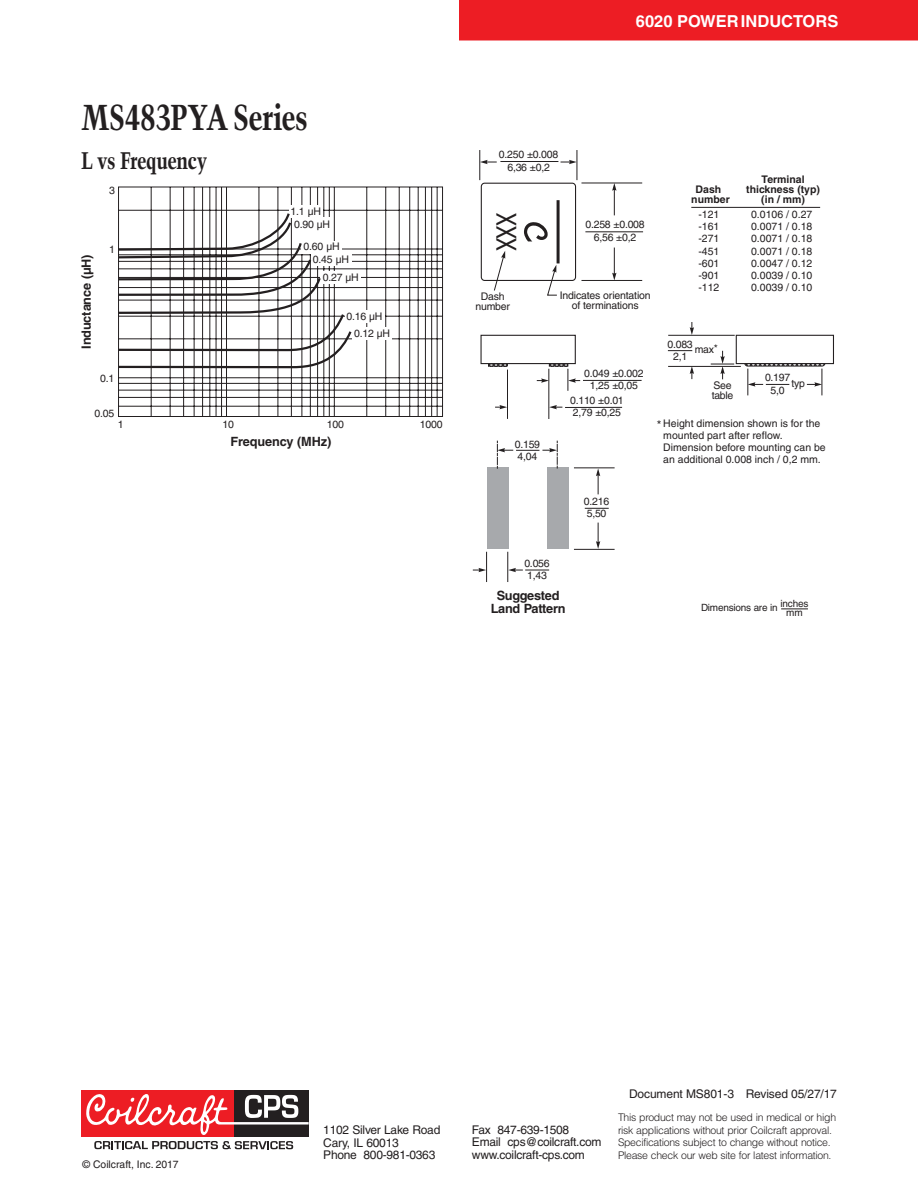
<style>
.page{position:relative;width:918px;height:1188px;background:#fff}
.page>*{position:absolute;margin:0;border:0;box-sizing:border-box;transform-origin:0 0}
.t1{font:700 condensed 36px "Trump Mediaeval";letter-spacing:-.02em;color:#231f20}
.t2{font:27px "Tahoma";color:#231f20;scale:.8 1}
.t3{font:700 condensed 24px "Trump Mediaeval";letter-spacing:-.025em;color:#231f20}
.t4{font:700 16.5px "Helvetica";color:#fff}
.t5{font:700 12.75px/12.9px "Helvetica";letter-spacing:-.01em;color:#231f20;text-align:center}
.t6{font:12px/12.5px "Helvetica";letter-spacing:-.02em;color:#231f20}
.t7{font:10.5px/12.1px "Helvetica";color:#231f20}
.t8{font:300 10.5px/12.5px "Helvetica";letter-spacing:-.03em;color:#231f20}
.t9{font:700 10.5px "Helvetica";color:#231f20}
.t10{font:10.5px/12.1px "Helvetica";letter-spacing:-.02em;color:#231f20;text-align:center}
.t11{font:9.9px/9.4px "Helvetica";letter-spacing:-.02em;color:#231f20;text-align:center}
.s1{font-size:12px}
</style>
<div class="page">
<div style="left:459px;top:0;width:459px;height:40px;background:#ed1d24"></div>
<div style="left:234px;top:1090px;width:75px;height:47px;background:#231f20"></div>
<div style="left:81px;top:1090px;width:153px;height:47px;background:#ed1d24"></div>
<svg style="left:86px;top:1094px;width:223px;height:41px"></svg>
<svg style="left:94px;top:1141px;width:199px;height:8px"></svg>
<svg style="left:118px;top:186px;width:325px;height:231px"></svg>
<div style="left:289px;top:205px;width:34px;height:13px;background:#fff"></div>
<div style="left:320px;top:271px;width:41px;height:13px;background:#fff"></div>
<div style="left:345px;top:310px;width:39px;height:13px;background:#fff"></div>
<div style="left:353px;top:327px;width:39px;height:13px;background:#fff"></div>
<svg style="left:118px;top:211px;width:235px;height:159px"></svg>
<hr style="left:585px;top:231px;width:58px;height:1px;background:#231f20">
<hr style="left:500px;top:161px;width:58px;height:1px;background:#231f20">
<div style="left:481px;top:183px;width:95px;height:98px;border:1px solid #231f20;border-radius:3px"></div>
<svg style="left:524px;top:222px;width:24px;height:19px"></svg>
<hr style="left:557px;top:200px;width:3px;height:63px;background:#231f20">
<svg style="left:493px;top:251px;width:12px;height:40px"></svg>
<hr style="left:581px;top:183px;width:61px;height:1px;background:#231f20">
<svg style="left:612px;top:248px;width:5px;height:32px"></svg>
<svg style="left:612px;top:183px;width:5px;height:32px"></svg>
<svg style="left:480px;top:160px;width:17px;height:4px"></svg>
<svg style="left:561px;top:160px;width:16px;height:4px"></svg>
<hr style="left:581px;top:280px;width:61px;height:1px;background:#231f20">
<hr style="left:479px;top:150px;width:1px;height:30px;background:#231f20">
<hr style="left:577px;top:150px;width:1px;height:30px;background:#231f20">
<svg style="left:690px;top:367px;width:4px;height:12px"></svg>
<svg style="left:690px;top:322px;width:4px;height:13px"></svg>
<hr style="left:668px;top:335px;width:67px;height:1px;background:#231f20">
<div style="left:547px;top:468px;width:21px;height:81px;background:#a7a9ac"></div>
<div style="left:487px;top:468px;width:21px;height:81px;background:#a7a9ac"></div>
<svg style="left:473px;top:568px;width:13px;height:4px"></svg>
<hr style="left:574px;top:467px;width:41px;height:1px;background:#231f20">
<svg style="left:497px;top:441px;width:61px;height:28px"></svg>
<hr style="left:507px;top:552px;width:1px;height:30px;background:#231f20">
<hr style="left:486px;top:552px;width:1px;height:30px;background:#231f20">
<hr style="left:574px;top:549px;width:41px;height:1px;background:#231f20">
<div style="left:488px;top:363px;width:19px;height:4px;border:1px solid #231f20"></div>
<div style="left:481px;top:335px;width:95px;height:29px;background:#fff;border:1px solid #231f20"></div>
<hr style="left:583px;top:380px;width:59px;height:1px;background:#231f20">
<hr style="left:565px;top:407px;width:57px;height:1px;background:#231f20">
<svg style="left:495px;top:405px;width:12px;height:4px"></svg>
<svg style="left:549px;top:405px;width:13px;height:4px"></svg>
<hr style="left:668px;top:366px;width:73px;height:1px;background:#231f20">
<hr style="left:548px;top:369px;width:1px;height:50px;background:#231f20">
<hr style="left:507px;top:370px;width:1px;height:49px;background:#231f20">
<svg style="left:537px;top:364px;width:43px;height:27px"></svg>
<svg style="left:711px;top:351px;width:23px;height:28px"></svg>
<svg style="left:744px;top:364px;width:82px;height:31px"></svg>
<div style="left:736px;top:335px;width:98px;height:29px;background:#fff;border:1px solid #231f20"></div>
<svg style="left:596px;top:523px;width:4px;height:26px"></svg>
<svg style="left:596px;top:468px;width:4px;height:26px"></svg>
<svg style="left:508px;top:568px;width:41px;height:4px"></svg>
<svg style="left:585px;top:508px;width:24px;height:1px"></svg>
<svg style="left:781px;top:609px;width:27px;height:1px"></svg>
<svg style="left:547px;top:265px;width:11px;height:31px"></svg>
<svg style="left:668px;top:350px;width:24px;height:1px"></svg>
<hr style="left:691px;top:207px;width:129px;height:1px;background:#231f20">
<h1 class="t1" style="left:81px;top:94px;width:228px">MS483PYA Series</h1>
<h3 class="t3" style="left:81px;top:146px;width:128px">L vs Frequency</h3>
<p class="t7" style="left:109px;top:184px;width:7px">3</p>
<p class="t5" style="left:80px;top:349px;width:96px;rotate:-90deg">Inductance (µH)</p>
<p class="t7" style="left:109px;top:244px;width:7px">1</p>
<p class="t7" style="left:100px;top:372px;width:16px">0.1</p>
<p class="t7" style="left:94px;top:407px;width:21px">0.05</p>
<p class="t7" style="left:294px;top:205px;width:38px;line-height:12.9px;text-indent:-3px">1.1 µH<br>0.90 µH</p>
<p class="t7" style="left:313px;top:240px;width:38px;line-height:12.6px;text-indent:-9px">0.60 µH<br>0.45 µH</p>
<p class="t7" style="left:323px;top:271px;width:38px">0.27 µH</p>
<p class="t7" style="left:354px;top:308px;width:38px;line-height:16.8px;text-indent:-8px">0.16 µH<br>0.12 µH</p>
<p class="t7" style="left:118px;top:419px;width:7px">1</p>
<p class="t7" style="left:222px;top:419px;width:13px">10</p>
<p class="t7" style="left:327px;top:418px;width:19px">100</p>
<p class="t7" style="left:420px;top:418px;width:24px">1000</p>
<p class="t5" style="left:230px;top:435px;width:102px">Frequency (MHz)</p>
<p class="t7" style="left:499px;top:149px;width:61px;text-align:center">0.250 ±0.008<br>6,36 ±0,2</p>
<h3 class="t4" style="left:636px;top:11px;width:204px">6020 POWER INDUCTORS</h3>
<p class="t9" style="left:762px;top:173px;width:45px">Terminal</p>
<p class="t9" style="left:696px;top:183px;width:27px">Dash</p>
<p class="t9" style="left:746px;top:183px;width:75px">thickness (typ)</p>
<p class="t9" style="left:691px;top:193px;width:40px">number</p>
<p class="t9" style="left:761px;top:193px;width:45px">(in / mm)</p>
<h2 class="t2" style="left:525px;top:213px;width:49px;rotate:90deg">XXX</h2>
<p class="t7" style="left:476px;top:292px;width:36px;line-height:9.9px;text-align:center">Dash number</p>
<p class="t7" style="left:515px;top:438px;width:27px">0.159<br>4,04</p>
<p class="t7" style="left:585px;top:219px;width:61px;text-align:center">0.258 ±0.008<br>6,56 ±0,2</p>
<p class="t7" style="left:560px;top:290px;width:92px;line-height:9.9px;text-align:center">Indicates orientation of terminations</p>
<p class="t7" style="left:698px;top:208px;width:23px;text-align:justify">-121 -161 -271 -451 -601 -901 -112</p>
<p class="t7" style="left:751px;top:208px;width:63px;text-align:justify">0.0106 / 0.27<br>0.0071 / 0.18<br>0.0071 / 0.18<br>0.0071 / 0.18<br>0.0047 / 0.12<br>0.0039 / 0.10<br>0.0039 / 0.10</p>
<p class="t7" style="left:667px;top:338px;width:27px;text-align:center">0.083<br>2,1</p>
<p class="t7" style="left:695px;top:344px;width:25px">max*</p>
<p class="t10" style="left:584px;top:367px;width:61px">0.049 ±0.002<br>1,25 ±0,05</p>
<p class="t7" style="left:570px;top:394px;width:55px">0.110 ±0.01<br>2,79 ±0,25</p>
<p class="t7" style="left:584px;top:495px;width:27px">0.216<br>5,50</p>
<p class="t10" style="left:712px;top:380px;width:23px;line-height:9.9px;text-align:left">See table</p>
<p class="t7" style="left:765px;top:372px;width:27px;text-align:center">0.197<br>5,0</p>
<p class="t7" style="left:792px;top:377px;width:15px">typ</p>
<p class="t7" style="left:663px;top:417px;width:164px;text-indent:-7px"><span class="s1">*</span> Height dimension shown is for the mounted part after reflow.<br>Dimension before mounting can be an additional 0.008 inch / 0,2 mm.</p>
<p class="t7" style="left:524px;top:557px;width:27px">0.056<br>1,43</p>
<p class="t5" style="left:491px;top:589px;width:76px">Suggested<br>Land Pattern</p>
<p class="t11" style="left:781px;top:598px;width:29px">inches mm</p>
<p class="t11" style="left:701px;top:603px;width:78px">Dimensions are in</p>
<p class="t6" style="left:629px;top:1088px;width:209px">Document MS801-3 Revised 05/27/17</p>
<p class="t7" style="left:83px;top:1158px;width:98px">© Coilcraft, Inc. 2017</p>
<p class="t6" style="left:323px;top:1124px;width:119px">1102 Silver Lake Road<br>Cary, IL 60013<br>Phone 800-981-0363</p>
<p class="t6" style="left:472px;top:1123px;width:131px">Fax 847-639-1508<br>Email cps@coilcraft.com www.coilcraft-cps.com</p>
<p class="t8" style="left:618px;top:1111px;width:220px">This product may not be used in medical or high risk applications without prior Coilcraft approval.<br>Specifications subject to change without notice.<br>Please check our web site for latest information.</p>
</div>
